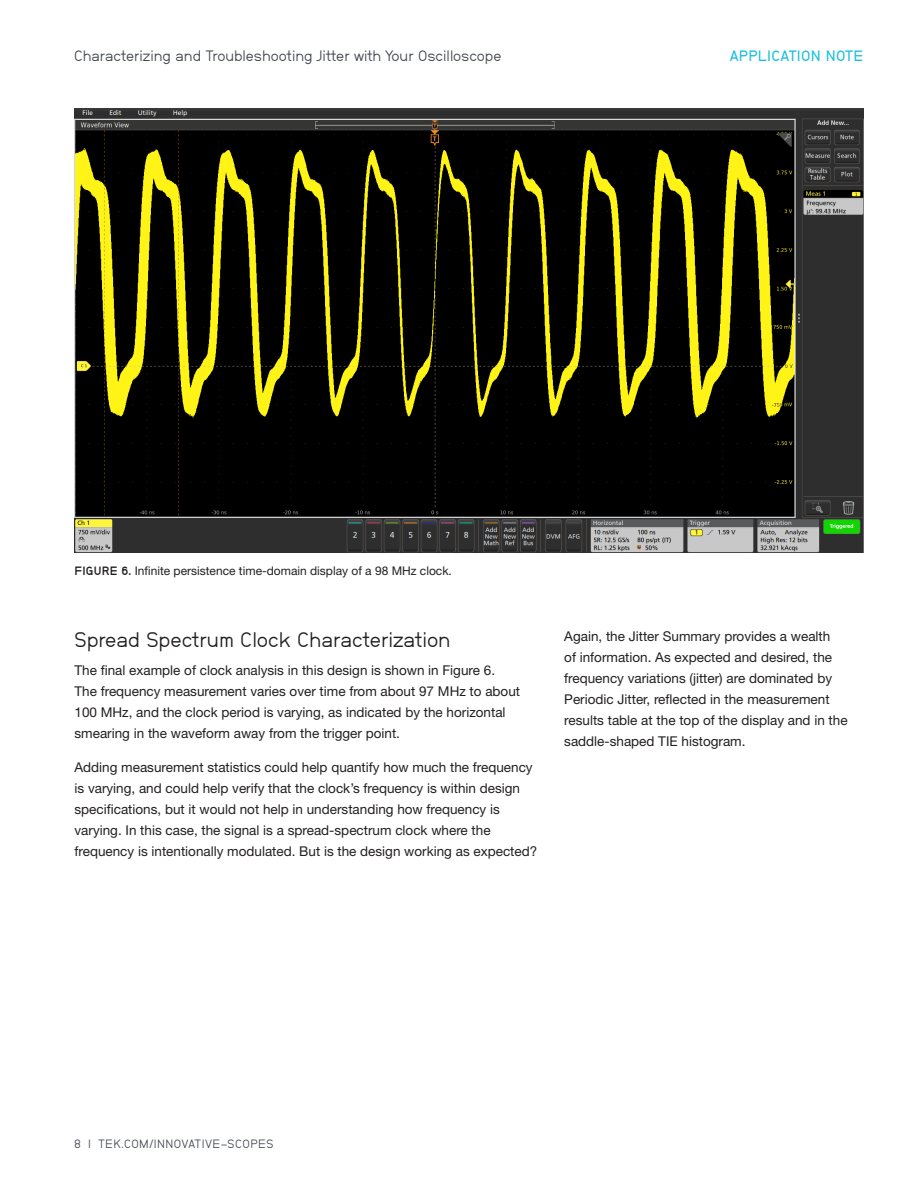
<style>
.page{position:relative;width:918px;height:1188px;background:#fff}
.page>*{position:absolute;margin:0;border:0;box-sizing:border-box;transform-origin:0 0}
.Heading_1{font:21px "Neubau Grotesk Nor";color:#231f20}
.t1{font:15px "Neubau Grotesk Nor";color:#41464e}
.t2{font:15px "Neubau Grotesk Hal";letter-spacing:.02em;color:#1cbfdf}
.Body_-_regular{font:13.5px/21px "Helvetica Neue";color:#231f20}
.Body_-_regular-2{font:12px "Helvetica Neue";color:#231f20}
.t3{font:12px "Neubau Grotesk Nor";letter-spacing:.04em;color:#41464e}
.s1{font-family:"Neubau Grotesk Fet"}
</style>
<div class="page">
<img style="left:75px;top:108px;width:789px;height:444px">
<p class="t1" style="left:74px;top:47px;width:429px">Characterizing and Troubleshooting Jitter with Your Oscilloscope</p>
<p class="t2" style="left:730px;top:46px;width:135px">APPLICATION NOTE</p>
<p class="Body_-_regular-2" style="left:75px;top:564px;width:379px"><span class="s1">FIGURE 6.</span> Infinite persistence time-domain display of a 98 MHz clock.</p>
<p class="Heading_1" style="left:75px;top:627px;width:377px">Spread Spectrum Clock Characterization</p>
<p class="Body_-_regular" style="left:75px;top:659px;width:447px">The final example of clock analysis in this design is shown in Figure 6.<br>The frequency measurement varies over time from about 97 MHz to about 100 MHz, and the clock period is varying, as indicated by the horizontal smearing in the waveform away from the trigger point.</p>
<p class="Body_-_regular" style="left:75px;top:757px;width:464px">Adding measurement statistics could help quantify how much the frequency is varying, and could help verify that the clock’s frequency is within design specifications, but it would not help in understanding how frequency is varying. In this case, the signal is a spread-spectrum clock where the frequency is intentionally modulated. But is the design working as expected?</p>
<p class="Body_-_regular" style="left:564px;top:625px;width:285px">Again, the Jitter Summary provides a wealth<br>of information. As expected and desired, the frequency variations (jitter) are dominated by Periodic Jitter, reflected in the measurement results table at the top of the display and in the saddle-shaped TIE histogram.</p>
<p class="t3" style="left:74px;top:1137px;width:201px">8 | TEK.COM/INNOVATIVE-SCOPES</p>
</div>
